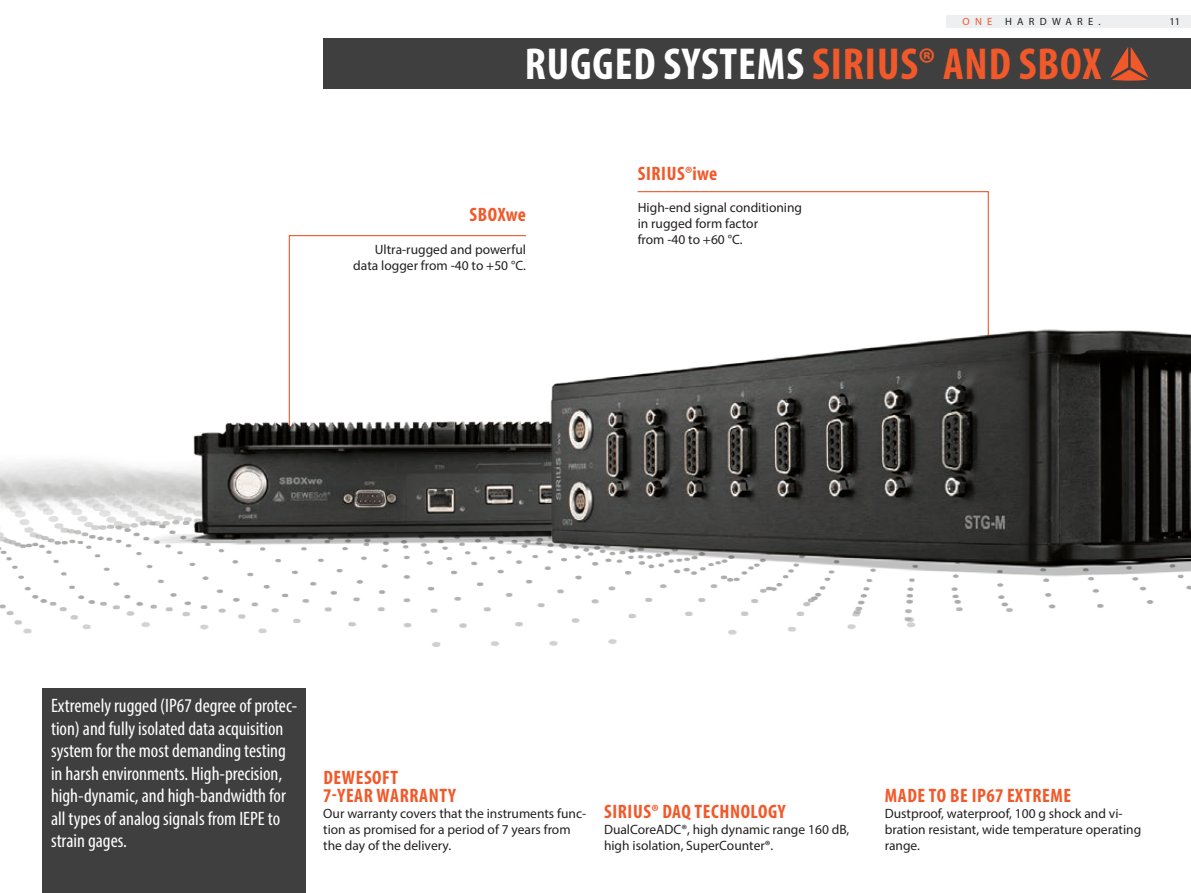
<style>
.page{position:relative;width:1191px;height:893px;background:#fff}
.page>*{position:absolute;margin:0;border:0;box-sizing:border-box;transform-origin:0 0}
.t1{font:700 condensed 45px "Myriad Pro";letter-spacing:.02em;color:#f1592a}
.t2{font:condensed 19.5px/22.5px "Myriad Pro";color:#fff}
.t3{font:700 condensed 19.5px/18px "Myriad Pro";letter-spacing:.03em;color:#f1592a}
.t4{font:13.5px/16.2px "Myriad Pro";color:#231f20}
.t5{font:10.5px "Myriad Pro";letter-spacing:.5em;color:#231f20}
.s1{color:#f1592a}
.s2{color:#fff}
</style>
<div class="page">
<div style="left:946px;top:15px;width:245px;height:13px;background:#edeff0"></div>
<svg style="left:637px;top:191px;width:352px;height:109px"></svg>
<svg style="left:288px;top:235px;width:238px;height:101px"></svg>
<img style="left:47px;top:460px;width:1056px;height:187px">
<img style="left:0;top:462px;width:47px;height:286px">
<div style="left:323px;top:38px;width:868px;height:51px;background:#3f3f3f"></div>
<svg style="left:1110px;top:47px;width:38px;height:34px"></svg>
<div style="left:43px;top:689px;width:263px;height:204px;background:#3f3f3f"></div>
<img style="left:80px;top:336px;width:274px;height:271px">
<img style="left:354px;top:300px;width:837px;height:307px">
<p class="t5" style="left:962px;top:15px;width:140px"><span class="s1">ONE</span> HARDWARE.</p>
<p class="t5" style="left:1169px;top:15px;width:12px">11</p>
<h1 class="t1" style="left:525px;top:36px;width:578px"><span class="s2">RUGGED SYSTEMS</span> SIRIUS® AND SBOX</h1>
<h2 class="t3" style="left:469px;top:205px;width:58px">SBOXwe</h2>
<p class="t4" style="left:353px;top:241px;width:174px;text-align:right">Ultra-rugged and powerful data logger from -40 to +50 °C.</p>
<h2 class="t3" style="left:638px;top:164px;width:81px">SIRIUS®iwe</h2>
<p class="t4" style="left:637px;top:199px;width:166px">High-end signal conditioning in rugged form factor<br>from -40 to +60 °C.</p>
<p class="t2" style="left:51px;top:694px;width:248px">Extremely rugged (IP67 degree of protec&shy;tion) and fully isolated data acquisition system for the most demanding testing in harsh environments. High-precision, high-dynamic, and high-bandwidth for all types of analog signals from IEPE to strain gages.</p>
<h2 class="t3" style="left:323px;top:768px;width:134px">DEWESOFT<br>7-YEAR WARRANTY</h2>
<p class="t4" style="left:323px;top:805px;width:264px">Our warranty covers that the instruments func&shy;tion as promised for a period of 7 years from the day of the delivery.</p>
<h2 class="t3" style="left:604px;top:802px;width:183px">SIRIUS® DAQ TECHNOLOGY</h2>
<p class="t4" style="left:604px;top:821px;width:247px">DualCoreADC®, high dynamic range 160 dB, high isolation, SuperCounter®.</p>
<h2 class="t3" style="left:885px;top:786px;width:188px">MADE TO BE IP67 EXTREME</h2>
<p class="t4" style="left:884px;top:805px;width:258px">Dustproof, waterproof, 100 g shock and vi&shy;bration resistant, wide temperature operating range.</p>
</div>
